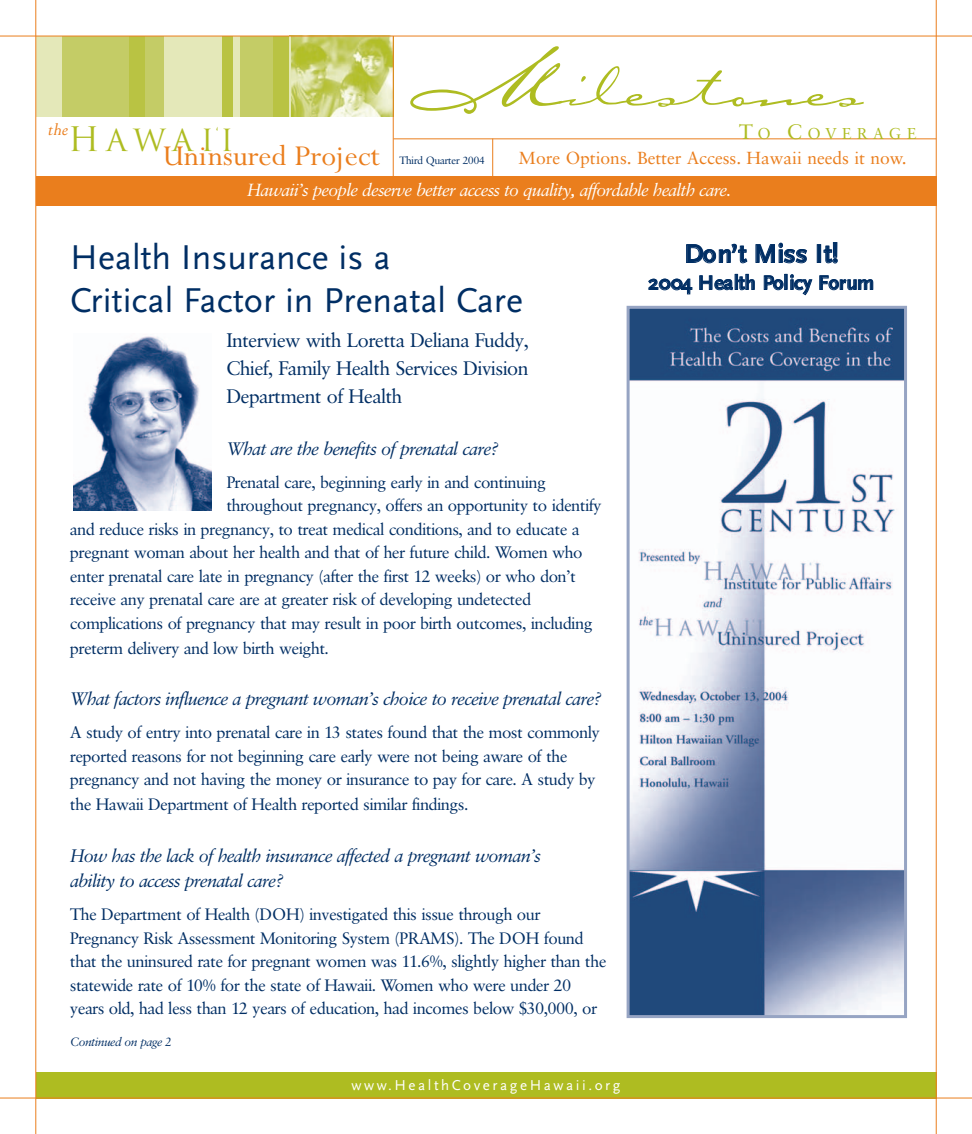
<style>
.page{position:relative;width:972px;height:1134px;background:#fff}
.page>*{position:absolute;margin:0;border:0;box-sizing:border-box;transform-origin:0 0}
.t1{font:84px "Carpenter ICG";color:#aebc21;scale:1.1 1}
.t2{font:36px/43.2px "Scala Sans";color:#002e64}
.t3{font:32.25px "Perpetua";color:#ea7e1d}
.t4{font:29.7px "Trajan";color:#aebc21}
.t5{font:700 27px "Scala Sans";letter-spacing:-.005em;color:#002e64}
.t6{font:700 20.7px "Scala Sans";letter-spacing:-.01em;color:#002e64}
.t7{font:italic 19.95px "Perpetua";color:#ea7e1d}
.t8{font:19.5px/27.8px "Sabon BQ";color:#002e64;text-align:justify}
.t9{font:italic 18px/25.7px "Sabon BQ";color:#002e64}
.t10{font:italic 17.4px "Sabon BQ";color:#fff}
.t11{font:17.4px "Sabon";color:#ea7e1d}
.t12{font:16.5px/23.5px "Sabon BQ";color:#002e64}
.t13{font:15.6px "Sabon BQ";letter-spacing:.365em;color:#aebc21}
.t14{font:15px "Scala Sans";letter-spacing:.17em;color:#fff}
.t15{font:italic 12px "Sabon BQ";color:#002e64}
.t16{font:10.5px "Sabon BQ";color:#002e64}
.s1{font-size:106.95px}
.s2{font-size:20.7px}
.s3{font-size:33px}
</style>
<div class="page">
<img style="left:74px;top:336px;width:138px;height:174px">
<img style="left:630px;top:310px;width:273px;height:704px">
<div style="left:626px;top:306px;width:281px;height:712px;border:3px solid #96a4c3"></div>
<img style="left:291px;top:37px;width:102px;height:79px">
<div style="left:36px;top:1072px;width:900px;height:26px;background:#aebc21"></div>
<div style="left:36px;top:36px;width:38px;height:80px;background:#e4e8b9"></div>
<div style="left:160px;top:36px;width:83px;height:80px;background:#e4e8b9"></div>
<hr style="left:288px;top:36px;width:3px;height:80px;background:#e4e8b9">
<div style="left:63px;top:36px;width:81px;height:80px;background:#c4cc66"></div>
<div style="left:139px;top:36px;width:25px;height:80px;background:#c4cc66"></div>
<div style="left:240px;top:36px;width:42px;height:80px;background:#c4cc66"></div>
<div style="left:129px;top:36px;width:16px;height:80px;background:#b9c343"></div>
<div style="left:273px;top:36px;width:16px;height:80px;background:#b9c343"></div>
<div style="left:222px;top:36px;width:11px;height:80px;background:#b9c343"></div>
<hr style="left:0;top:36px;width:972px;height:1px;background:#ea7e1d">
<hr style="left:0;top:1098px;width:972px;height:1px;background:#ea7e1d">
<hr style="left:35px;top:0;width:1px;height:1134px;background:#ea7e1d">
<hr style="left:935px;top:0;width:1px;height:1134px;background:#ea7e1d">
<div style="left:36px;top:176px;width:900px;height:30px;background:#ea7e1d"></div>
<hr style="left:393px;top:36px;width:1px;height:143px;background:#ea7e1d">
<hr style="left:492px;top:139px;width:1px;height:40px;background:#ea7e1d">
<hr style="left:393px;top:138px;width:543px;height:1px;background:#ea7e1d">
<h1 class="t1" style="left:405px;top:27px;width:414px"><span class="s1">M</span>ilestones</h1>
<p class="t13" style="left:739px;top:124px;width:179px"><span class="s2">T</span>O <span class="s2">C</span>OVERAGE</p>
<p class="t11" style="left:518px;top:150px;width:389px">More Options. Better Access. Hawaii needs it now.</p>
<p class="t10" style="left:247px;top:180px;width:484px">Hawaii’s people deserve better access to quality, affordable health care.</p>
<p class="t7" style="left:48px;top:123px;width:21px">the</p>
<h3 class="t4" style="left:68px;top:123px;width:167px"><span class="s3">H</span>AWAI<sup>‘</sup>I</h3>
<h3 class="t3" style="left:163px;top:143px;width:219px">Uninsured Project</h3>
<p class="t16" style="left:399px;top:154px;width:87px">Third Quarter 2004</p>
<h2 class="t2" style="left:70px;top:235px;width:454px">Health Insurance is a<br>Critical Factor in Prenatal Care</h2>
<p class="t8" style="left:227px;top:326px;width:303px">Interview with Loretta Deliana Fuddy, Chief, Family Health Services Division Department of Health</p>
<p class="t9" style="left:227px;top:436px;width:272px">What are the benefits of prenatal care?</p>
<p class="t12" style="left:227px;top:470px;width:320px">Prenatal care, beginning early in and continuing</p>
<p class="t12" style="left:227px;top:494px;width:376px">throughout pregnancy, offers an opportunity to identify</p>
<p class="t12" style="left:70px;top:517px;width:510px">and reduce risks in pregnancy, to treat medical conditions, and to educate a</p>
<p class="t12" style="left:70px;top:541px;width:514px">pregnant woman about her health and that of her future child. Women who</p>
<p class="t12" style="left:70px;top:564px;width:507px">enter prenatal care late in pregnancy (after the first 12 weeks) or who don’t</p>
<p class="t12" style="left:70px;top:588px;width:462px">receive any prenatal care are at greater risk of developing undetected</p>
<p class="t12" style="left:70px;top:612px;width:523px">complications of pregnancy that may result in poor birth outcomes, including</p>
<p class="t12" style="left:70px;top:636px;width:260px">preterm delivery and low birth weight.</p>
<p class="t9" style="left:70px;top:686px;width:531px">What factors influence a pregnant woman’s choice to receive prenatal care?</p>
<p class="t12" style="left:70px;top:721px;width:531px;line-height:24px">A study of entry into prenatal care in 13 states found that the most commonly reported reasons for not beginning care early were not being aware of the pregnancy and not having the money or insurance to pay for care. A study by the Hawaii Department of Health reported similar findings.</p>
<p class="t9" style="left:70px;top:843px;width:471px">How has the lack of health insurance affected a pregnant woman’s ability to access prenatal care?</p>
<p class="t12" style="left:70px;top:903px;width:537px">The Department of Health (DOH) investigated this issue through our Pregnancy Risk Assessment Monitoring System (PRAMS). The DOH found that the uninsured rate for pregnant women was 11.6%, slightly higher than the statewide rate of 10% for the state of Hawaii. Women who were under 20 years old, had less than 12 years of education, had incomes below $30,000, or</p>
<p class="t15" style="left:70px;top:1035px;width:103px">Continued on page 2</p>
<p class="t14" style="left:351px;top:1076px;width:270px">www.HealthCoverageHawaii.org</p>
<h3 class="t5" style="left:684px;top:237px;width:155px">Don’t Miss It!</h3>
<p class="t6" style="left:648px;top:270px;width:227px">2004 Health Policy Forum</p>
</div>
